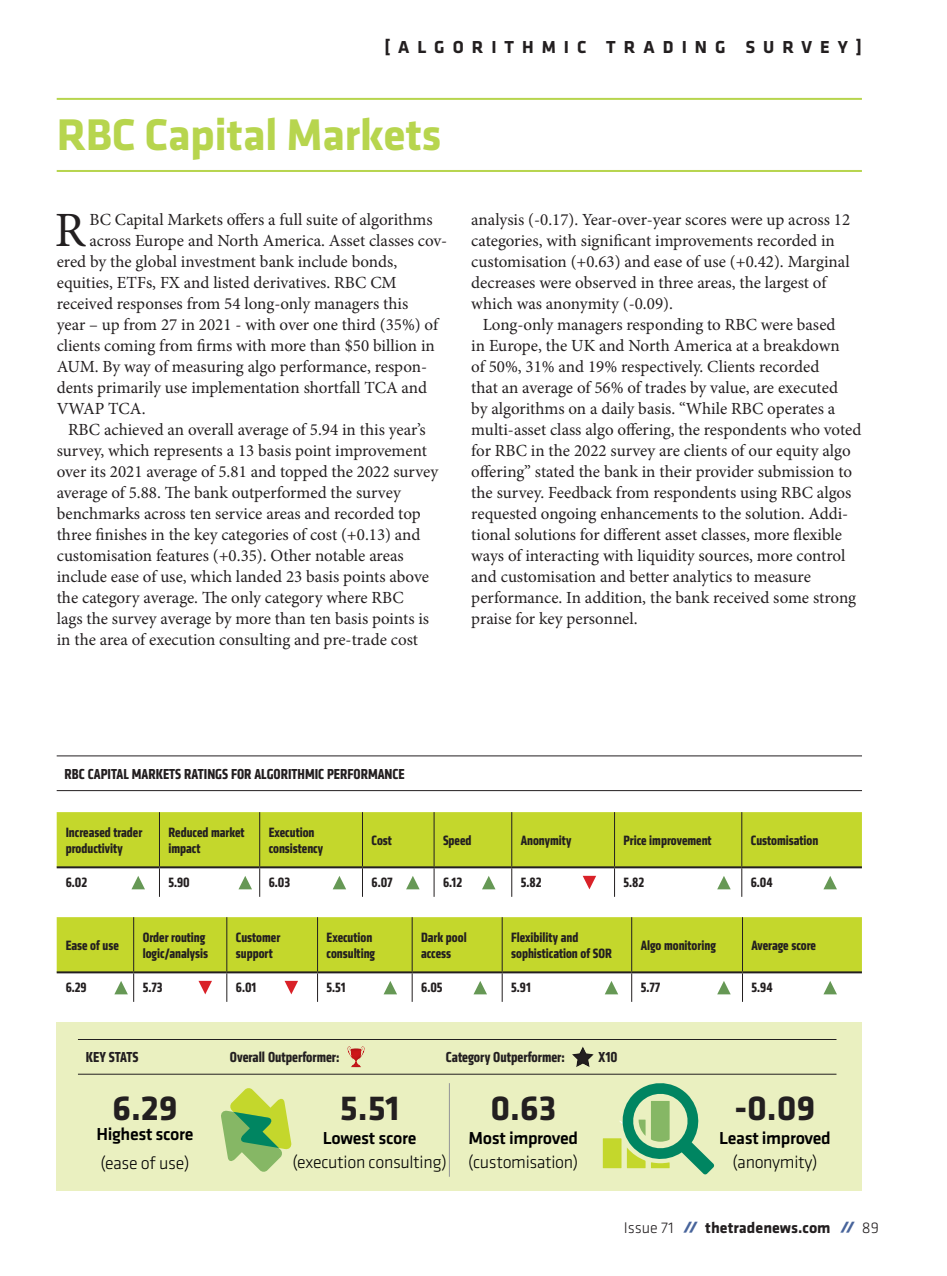
<style>
.page{position:relative;width:947px;height:1276px;background:#fff}
.page>*{position:absolute;margin:0;border:0;box-sizing:border-box;transform-origin:0 0}
._01__Body_Dropcap_2{font:49.4px "Minion Pro";color:#231f20}
.Survey_-_market_hed{font:700 46px "Klavika";letter-spacing:-.01em;color:#b7d54e}
.Algo_-_number{font:700 36px "Klavika";color:#231f20}
.Algo_-_number-2{font:300 18px/24px "Klavika";letter-spacing:-.02em;color:#000}
.Algo_-_number-3{font:500 18px/24px "Klavika";letter-spacing:-.02em;color:#000;text-align:center}
.Department___hed{font:700 18px "Klavika";letter-spacing:.445em;color:#231f20}
.Algo_-_Category{font:300 18px "Klavika";letter-spacing:-.02em;color:#000}
._01__Body_Dropcap_2-2{font:17px/21px "Minion Pro";color:#231f20}
.t1{font:700 16px "Klavika";color:#231f20}
.Survey_-_table_graph{font:700 15px "Klavika Condensed";color:#231f20}
.Q2_2017_-_Data_table{font:700 14px/16.8px "Klavika Condensed";color:#231f20}
.s1{font-weight:500}
.s2{font-weight:300}
.s3{font-family:"Klavika Display";font-weight:900;font-style:italic;font-size:13.8px;color:#48649b}
</style>
<div class="page">
<hr style="left:57px;top:755px;width:805px;height:1px;background:#231f20">
<hr style="left:57px;top:790px;width:805px;height:1px;background:#231f20">
<hr style="left:57px;top:98px;width:805px;height:2px;background:#b7d54e">
<hr style="left:57px;top:170px;width:805px;height:2px;background:#b7d54e">
<div style="left:57px;top:1023px;width:805px;height:168px;background:#eaf0c0"></div>
<hr style="left:78px;top:1039px;width:758px;height:1px;background:#231f20">
<hr style="left:78px;top:1074px;width:758px;height:1px;background:#231f20">
<svg style="left:221px;top:1088px;width:71px;height:84px"></svg>
<div style="left:603px;top:1138px;width:18px;height:30px;background:#c4d72c"></div>
<svg style="left:619px;top:1083px;width:95px;height:91px"></svg>
<hr style="left:449px;top:1083px;width:1px;height:93px;background:#939598">
<svg style="left:57px;top:917px;width:805px;height:85px"></svg>
<svg style="left:57px;top:812px;width:805px;height:85px"></svg>
<div style="left:344px;top:1042px;width:22px;height:26px;background:#231f20;opacity:.27"></div>
<div style="left:570px;top:1045px;width:25px;height:24px;background:#231f20;opacity:.5"></div>
<p class="Department___hed" style="left:384px;top:34px;width:479px">[ALGORITHMIC TRADING SURVEY]</p>
<p class="Survey_-_market_hed" style="left:57px;top:101px;width:386px">RBC Capital Markets</p>
<p class="_01__Body_Dropcap_2" style="left:55px;top:197px;width:32px">R</p>
<p class="_01__Body_Dropcap_2-2" style="left:89px;top:209px;width:345px">BC Capital Markets offers a full suite of algorithms</p>
<p class="_01__Body_Dropcap_2-2" style="left:89px;top:230px;width:359px">across Europe and North America. Asset classes cov-</p>
<p class="_01__Body_Dropcap_2-2" style="left:57px;top:251px;width:342px">ered by the global investment bank include bonds,</p>
<p class="_01__Body_Dropcap_2-2" style="left:57px;top:272px;width:342px">equities, ETFs, FX and listed derivatives. RBC CM</p>
<p class="_01__Body_Dropcap_2-2" style="left:57px;top:293px;width:353px">received responses from 54 long-only managers this</p>
<p class="_01__Body_Dropcap_2-2" style="left:57px;top:314px;width:383px">year – up from 27 in 2021 - with over one third (35%) of</p>
<p class="_01__Body_Dropcap_2-2" style="left:57px;top:335px;width:380px">clients coming from firms with more than $50 billion in</p>
<p class="_01__Body_Dropcap_2-2" style="left:57px;top:356px;width:372px">AUM. By way of measuring algo performance, respon-</p>
<p class="_01__Body_Dropcap_2-2" style="left:57px;top:377px;width:372px">dents primarily use implementation shortfall TCA and</p>
<p class="_01__Body_Dropcap_2-2" style="left:57px;top:398px;width:90px">VWAP TCA.</p>
<p class="_01__Body_Dropcap_2-2" style="left:57px;top:419px;width:383px;text-indent:11px">RBC achieved an overall average of 5.94 in this year’s survey, which represents a 13 basis point improvement over its 2021 average of 5.81 and topped the 2022 survey average of 5.88. The bank outperformed the survey benchmarks across ten service areas and recorded top three finishes in the key categories of cost (+0.13) and customisation features (+0.35). Other notable areas include ease of use, which landed 23 basis points above the category average. The only category where RBC<br>lags the survey average by more than ten basis points is in the area of execution consulting and pre-trade cost</p>
<p class="_01__Body_Dropcap_2-2" style="left:471px;top:209px;width:380px">analysis (-0.17). Year-over-year scores were up across 12 categories, with significant improvements recorded in customisation (+0.63) and ease of use (+0.42). Marginal decreases were observed in three areas, the largest of which was anonymity (-0.09).</p>
<p class="_01__Body_Dropcap_2-2" style="left:471px;top:314px;width:392px;text-indent:11px">Long-only managers responding to RBC were based<br>in Europe, the UK and North America at a breakdown<br>of 50%, 31% and 19% respectively. Clients recorded<br>that an average of 56% of trades by value, are executed<br>by algorithms on a daily basis. “While RBC operates a multi-asset class algo offering, the respondents who voted for RBC in the 2022 survey are clients of our equity algo offering” stated the bank in their provider submission to the survey. Feedback from respondents using RBC algos requested ongoing enhancements to the solution. Addi&shy;tional solutions for different asset classes, more flexible ways of interacting with liquidity sources, more control and customisation and better analytics to measure performance. In addition, the bank received some strong praise for key personnel.</p>
<p class="Survey_-_table_graph" style="left:65px;top:764px;width:342px">RBC CAPITAL MARKETS RATINGS FOR ALGORITHMIC PERFORMANCE</p>
<p class="Q2_2017_-_Data_table" style="left:66px;top:823px;width:78px">Increased trader productivity</p>
<p class="Q2_2017_-_Data_table" style="left:168px;top:823px;width:78px">Reduced market impact</p>
<p class="Q2_2017_-_Data_table" style="left:269px;top:823px;width:56px">Execution consistency</p>
<p class="Q2_2017_-_Data_table" style="left:371px;top:832px;width:22px">Cost</p>
<p class="Q2_2017_-_Data_table" style="left:443px;top:832px;width:30px">Speed</p>
<p class="Q2_2017_-_Data_table" style="left:521px;top:832px;width:52px">Anonymity</p>
<p class="Q2_2017_-_Data_table" style="left:623px;top:832px;width:90px">Price improvement</p>
<p class="Q2_2017_-_Data_table" style="left:751px;top:832px;width:69px">Customisation</p>
<p class="Q2_2017_-_Data_table" style="left:66px;top:874px;width:23px">6.02</p>
<p class="Q2_2017_-_Data_table" style="left:168px;top:874px;width:23px">5.90</p>
<p class="Q2_2017_-_Data_table" style="left:269px;top:874px;width:23px">6.03</p>
<p class="Q2_2017_-_Data_table" style="left:371px;top:874px;width:23px">6.07</p>
<p class="Q2_2017_-_Data_table" style="left:443px;top:874px;width:20px">6.12</p>
<p class="Q2_2017_-_Data_table" style="left:521px;top:874px;width:22px">5.82</p>
<p class="Q2_2017_-_Data_table" style="left:623px;top:874px;width:22px">5.82</p>
<p class="Q2_2017_-_Data_table" style="left:751px;top:874px;width:23px">6.04</p>
<p class="Q2_2017_-_Data_table" style="left:66px;top:937px;width:55px">Ease of use</p>
<p class="Q2_2017_-_Data_table" style="left:143px;top:928px;width:67px">Order routing logic/analysis</p>
<p class="Q2_2017_-_Data_table" style="left:236px;top:928px;width:46px">Customer support</p>
<p class="Q2_2017_-_Data_table" style="left:326px;top:928px;width:50px">Execution consulting</p>
<p class="Q2_2017_-_Data_table" style="left:421px;top:928px;width:47px">Dark pool access</p>
<p class="Q2_2017_-_Data_table" style="left:511px;top:928px;width:102px">Flexibility and sophistication of SOR</p>
<p class="Q2_2017_-_Data_table" style="left:641px;top:937px;width:77px">Algo monitoring</p>
<p class="Q2_2017_-_Data_table" style="left:751px;top:937px;width:66px">Average score</p>
<p class="Q2_2017_-_Data_table" style="left:66px;top:979px;width:23px">6.29</p>
<p class="Q2_2017_-_Data_table" style="left:143px;top:979px;width:21px">5.73</p>
<p class="Q2_2017_-_Data_table" style="left:236px;top:979px;width:22px">6.01</p>
<p class="Q2_2017_-_Data_table" style="left:326px;top:979px;width:20px">5.51</p>
<p class="Q2_2017_-_Data_table" style="left:421px;top:979px;width:23px">6.05</p>
<p class="Q2_2017_-_Data_table" style="left:511px;top:979px;width:21px">5.91</p>
<p class="Q2_2017_-_Data_table" style="left:641px;top:979px;width:21px">5.77</p>
<p class="Q2_2017_-_Data_table" style="left:751px;top:979px;width:23px">5.94</p>
<p class="Survey_-_table_graph" style="left:86px;top:1047px;width:54px">KEY STATS</p>
<p class="Survey_-_table_graph" style="left:230px;top:1047px;width:111px">Overall Outperformer:</p>
<p class="Survey_-_table_graph" style="left:446px;top:1047px;width:120px">Category Outperformer:</p>
<p class="Survey_-_table_graph" style="left:598px;top:1047px;width:20px">X10</p>
<p class="Algo_-_number" style="left:112px;top:1082px;width:67px">6.29</p>
<p class="Algo_-_number-3" style="left:96px;top:1122px;width:99px">Highest score</p>
<p class="Algo_-_Category" style="left:100px;top:1152px;width:91px">(ease of use)</p>
<p class="Algo_-_number" style="left:490px;top:1082px;width:67px">0.63</p>
<p class="Algo_-_number-2" style="left:468px;top:1126px;width:112px"><span class="s1">Most improved </span>(customisation)</p>
<p class="Algo_-_number" style="left:340px;top:1082px;width:61px">5.51</p>
<p class="Algo_-_number-2" style="left:292px;top:1126px;width:156px;text-align:center"><span class="s1">Lowest score </span>(execution consulting)</p>
<p class="Algo_-_number" style="left:735px;top:1082px;width:82px">-0.09</p>
<p class="Algo_-_number-3" style="left:719px;top:1126px;width:113px">Least improved <span class="s2">(anonymity)</span></p>
<p class="t1" style="left:624px;top:1216px;width:257px"><span class="s2">Issue 71</span> <span class="s3">//</span> thetradenews.com <span class="s3">//</span> <span class="s2">89</span></p>
</div>
